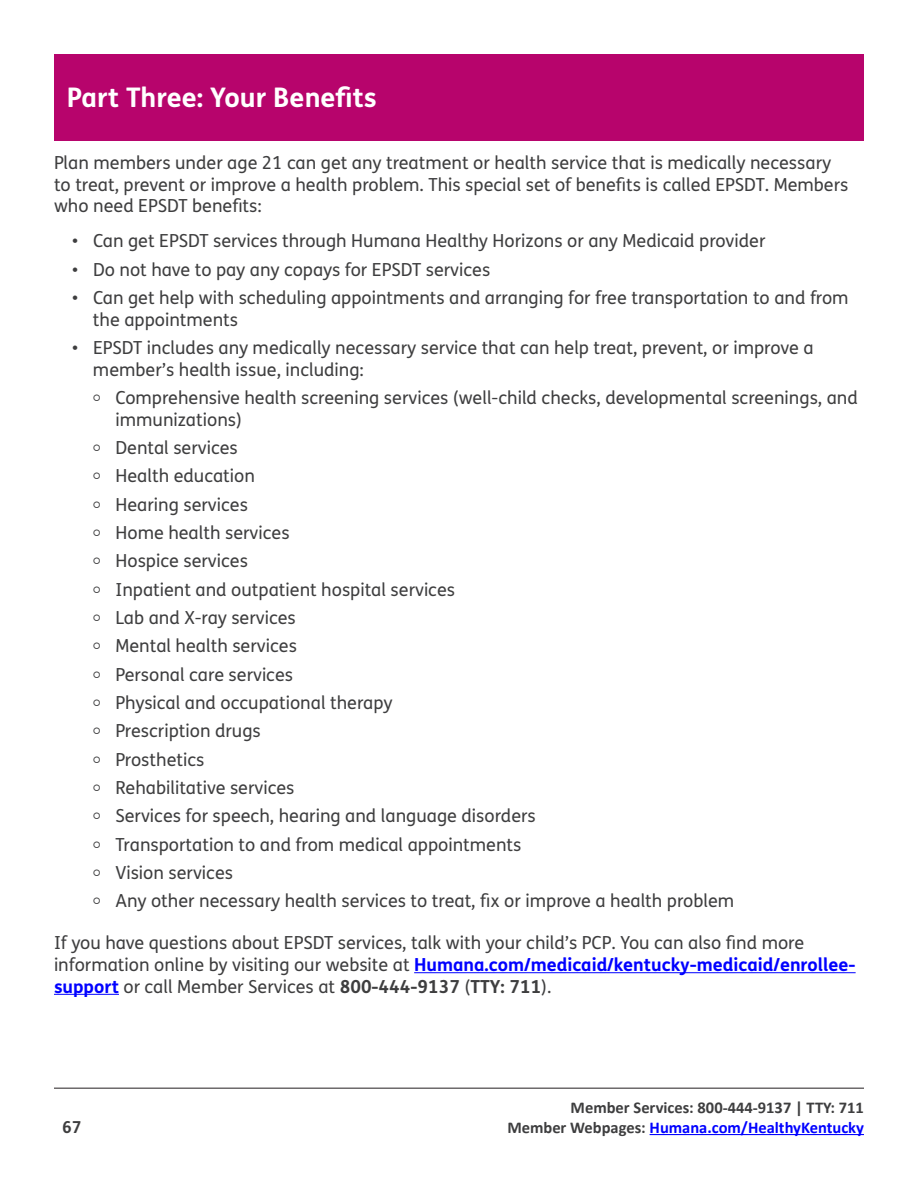
<style>
.page{position:relative;width:918px;height:1188px;background:#fff}
.page>*{position:absolute;margin:0;border:0;box-sizing:border-box;transform-origin:0 0}
.t1{font:700 27px "FS Humana";color:#fff}
.t2{font:18px/28.3px "FS Humana";color:#3e3e3f}
.t3{font:700 16.5px "Calibri";color:#00f}
.t4{font:700 16.5px "Calibri";color:#3e3e3f}
.t5{font:700 16.5px "FS Humana";color:#3e3e3f}
.s1{font-weight:700;color:#00f}
.s2{font-weight:700}
.s3{color:#3e3e3f}
</style>
<div class="page">
<hr style="left:650px;top:1134px;width:214px;height:1px;background:#00f">
<hr style="left:54px;top:1088px;width:810px;height:1px;background:#231f20">
<div style="left:54px;top:54px;width:810px;height:86px;background:#b7046c"></div>
<hr style="left:414px;top:972px;width:442px;height:1px;background:#00f">
<hr style="left:54px;top:994px;width:65px;height:1px;background:#00f">
<h1 class="t1" style="left:141px;top:77px;width:235px">wo: Receiving Care</h1>
<h1 class="t1" style="left:67px;top:77px;width:311px">Part Three: Your Benefits</h1>
<p class="t2" style="left:54px;top:152px;width:796px;line-height:21.6px">Plan members under age 21 can get any treatment or health service that is medically necessary to treat, prevent or improve a health problem. This special set of benefits is called EPSDT. Members who need EPSDT benefits:</p>
<p class="t2" style="left:72px;top:226px;width:695px">• Can get EPSDT services through Humana Healthy Horizons or any Medicaid provider</p>
<p class="t2" style="left:72px;top:255px;width:420px">• Do not have to pay any copays for EPSDT services</p>
<p class="t2" style="left:93px;top:287px;width:757px;line-height:21.6px;text-indent:-21px">• Can get help with scheduling appointments and arranging for free transportation to and from the appointments</p>
<p class="t2" style="left:93px;top:337px;width:722px;line-height:21.6px;text-indent:-21px">• EPSDT includes any medically necessary service that can help treat, prevent, or improve a member’s health issue, including:</p>
<p class="t2" style="left:115px;top:386px;width:744px;line-height:21.6px">Comprehensive health screening services (well-child checks, developmental screenings, and immunizations)</p>
<p class="t2" style="left:115px;top:433px;width:620px">Dental services<br>Health education<br>Hearing services<br>Home health services<br>Hospice services<br>Inpatient and outpatient hospital services<br>Lab and X-ray services<br>Mental health services<br>Personal care services<br>Physical and occupational therapy<br>Prescription drugs<br>Prosthetics<br>Rehabilitative services<br>Services for speech, hearing and language disorders<br>Transportation to and from medical appointments<br>Vision services<br>Any other necessary health services to treat, fix or improve a health problem</p>
<p class="t2" style="left:54px;top:932px;width:803px;line-height:21.6px">If you have questions about EPSDT services, talk with your child’s PCP. You can also find more information online by visiting our website at <span class="s1">Humana.com/medicaid/kentucky-medicaid/enrollee&shy;support</span> or call Member Services at <span class="s2">800-444-9137</span> (<span class="s2">TTY: 711</span>).</p>
<p class="t4" style="left:571px;top:1096px;width:295px">Member Services: 800-444-9137 | TTY: 711</p>
<p class="t5" style="left:62px;top:1114px;width:21px">67</p>
<p class="t3" style="left:507px;top:1116px;width:358px"><span class="s3">Member Webpages:</span> Humana.com/HealthyKentucky</p>
</div>
